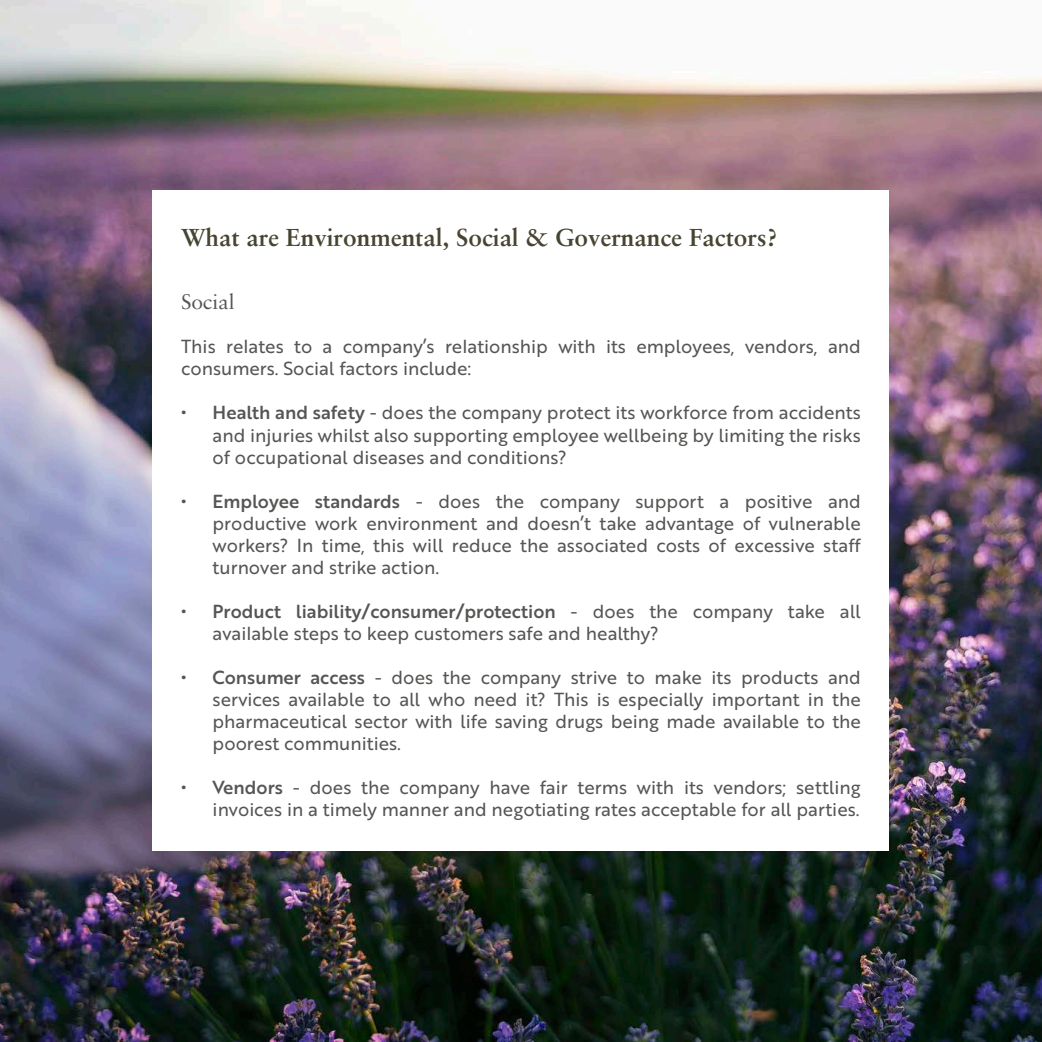
<style>
.page{position:relative;width:1042px;height:1042px;background:#fff}
.page>*{position:absolute;margin:0;border:0;box-sizing:border-box;transform-origin:0 0}
.t1{font:700 24.5px "Sabon LT Pro";color:#474431}
.t2{font:21px "Sabon LT Pro";color:#555554}
.t3{font:18.38px/22.1px "Brother 1816 Regular";color:#555554;text-align:justify}
.s1{font-family:"Brother 1816 Medium"}
</style>
<div class="page">
<img style="left:0;top:0;width:1042px;height:1042px">
<div style="left:153px;top:191px;width:736px;height:660px;background:#fff"></div>
<p class="t1" style="left:181px;top:222px;width:598px">What are Environmental, Social &amp; Governance Factors?</p>
<p class="t2" style="left:181px;top:289px;width:55px">Social</p>
<p class="t3" style="left:181px;top:335px;width:681px">This relates to a company’s relationship with its employees, vendors, and consumers. Social factors include:</p>
<p class="t3" style="left:213px;top:401px;width:650px;text-indent:-32px"><span class="s1">• Health and safety</span> - does the company protect its workforce from accidents and injuries whilst also supporting employee wellbeing by limiting the risks of occupational diseases and conditions?</p>
<p class="t3" style="left:213px;top:489px;width:650px;text-indent:-32px"><span class="s1">• Employee standards</span> - does the company support a positive and productive work environment and doesn’t take advantage of vulnerable workers? In time, this will reduce the associated costs of excessive staff turnover and strike action.</p>
<p class="t3" style="left:213px;top:599px;width:650px;text-indent:-32px"><span class="s1">• Product liability/consumer/protection</span> - does the company take all available steps to keep customers safe and healthy?</p>
<p class="t3" style="left:213px;top:666px;width:650px;text-indent:-32px"><span class="s1">• Consumer access</span> - does the company strive to make its products and services available to all who need it? This is especially important in the pharmaceutical sector with life saving drugs being made available to the poorest communities.</p>
<p class="t3" style="left:181px;top:776px;width:681px;text-align:right"><span class="s1">• Vendors</span> - does the company have fair terms with its vendors; settling invoices in a timely manner and negotiating rates acceptable for all parties.</p>
</div>
